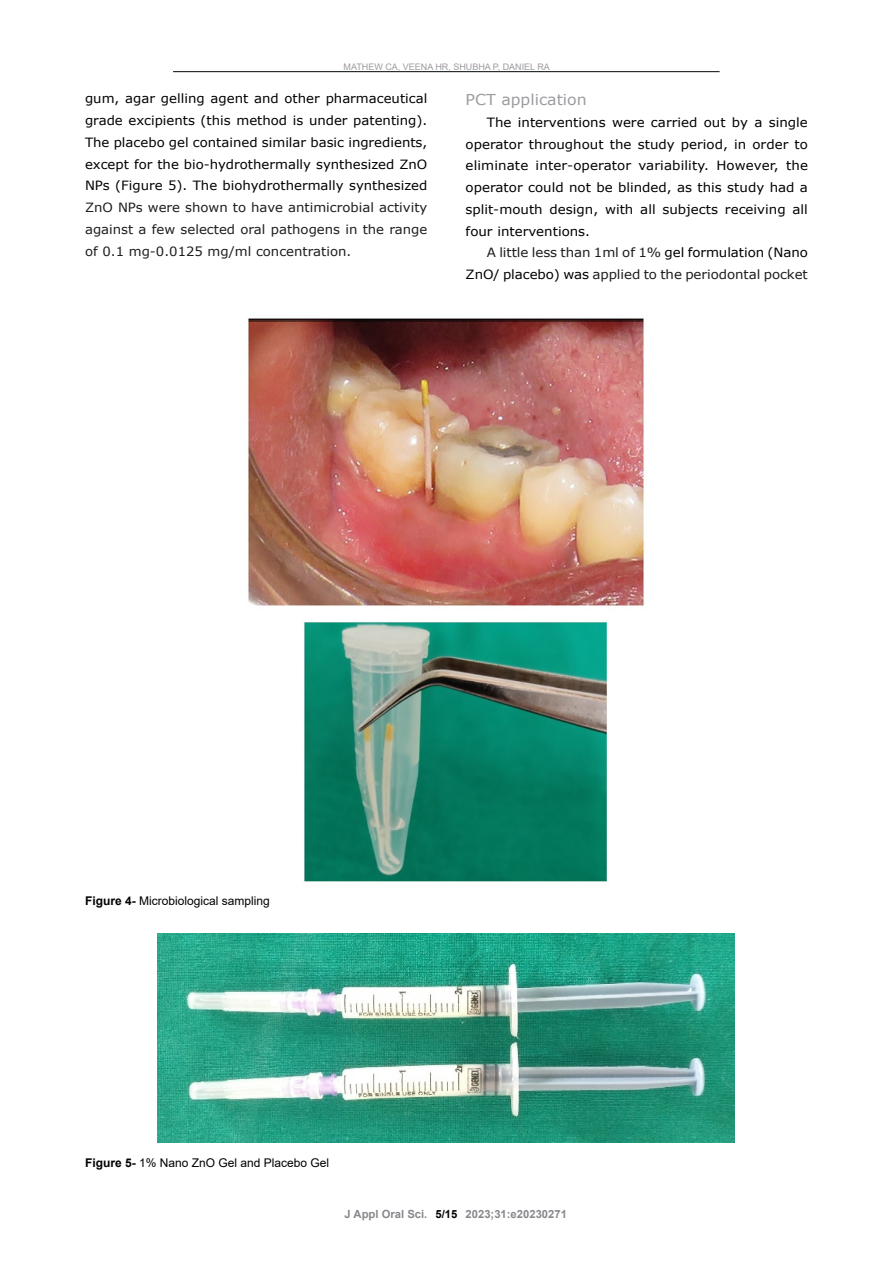
<style>
.page{position:relative;width:893px;height:1263px;background:#fff}
.page>*{position:absolute;margin:0;border:0;box-sizing:border-box;transform-origin:0 0}
.t1{font:15px "Verdana";color:#9d9ba0;scale:1.05 1}
.t2{font:12.75px/21.8px "Verdana";color:#000;text-align:justify;scale:1.05 1}
.t3{font:12.75px/21.8px "Verdana";color:#000;text-align:justify;scale:1.04 1}
.t4{font:12.75px/21.8px "Verdana";letter-spacing:-.005em;color:#1d1d1d;text-align:justify;scale:1.04 1}
.t5{font:12.75px/21.8px "Verdana";letter-spacing:-.005em;color:#1d1d1d;text-align:right;scale:1.05 1}
.t6{font:12px "Arial";color:#000}
.t7{font:700 11.25px "Arial";color:#89878c}
.t8{font:9px "Arial";color:#9d9ba0}
.s1{color:#000}
.s2{font-weight:700}
</style>
<div class="page">
<hr style="left:173px;top:71px;width:547px;height:1px;background:#000805">
<img style="left:248px;top:318px;width:396px;height:568px">
<img style="left:157px;top:934px;width:577px;height:209px">
<p class="t8" style="left:344px;top:60px;width:208px">MATHEW CA, VEENA HR, SHUBHA P, DANIEL RA</p>
<p class="t3" style="left:85px;top:88px;width:331px">gum, agar gelling agent and other pharmaceutical grade excipients (this method is under patenting).<br>The placebo gel contained similar basic ingredients, except for the bio-hydrothermally synthesized ZnO NPs (Figure 5). The biohydrothermally synthesized</p>
<p class="t4" style="left:85px;top:196px;width:331px">ZnO NPs were shown to have antimicrobial activity against a few selected oral pathogens in the range of 0.1 mg-0.0125 mg/ml concentration.</p>
<p class="t1" style="left:466px;top:89px;width:117px">PCT application</p>
<p class="t2" style="left:466px;top:111px;width:328px;text-indent:21px">The interventions were carried out by a single operator throughout the study period, in order to eliminate inter-operator variability. However, the operator could not be blinded, as this study had a split-mouth design, with all subjects receiving all four interventions.</p>
<p class="t5" style="left:466px;top:242px;width:328px">A little less than 1ml of 1% <span class="s1">gel formulation (Nano<br>ZnO/ placebo) was</span> applied to the periodontal pocket</p>
<p class="t6" style="left:85px;top:892px;width:186px"><span class="s2">Figure 4-</span> Microbiological sampling</p>
<p class="t6" style="left:85px;top:1155px;width:246px"><span class="s2">Figure 5-</span> 1% Nano ZnO Gel and Placebo Gel</p>
<p class="t7" style="left:345px;top:1206px;width:224px">J Appl Oral Sci. <span class="s1">5/15</span> 2023;31:e20230271</p>
</div>
